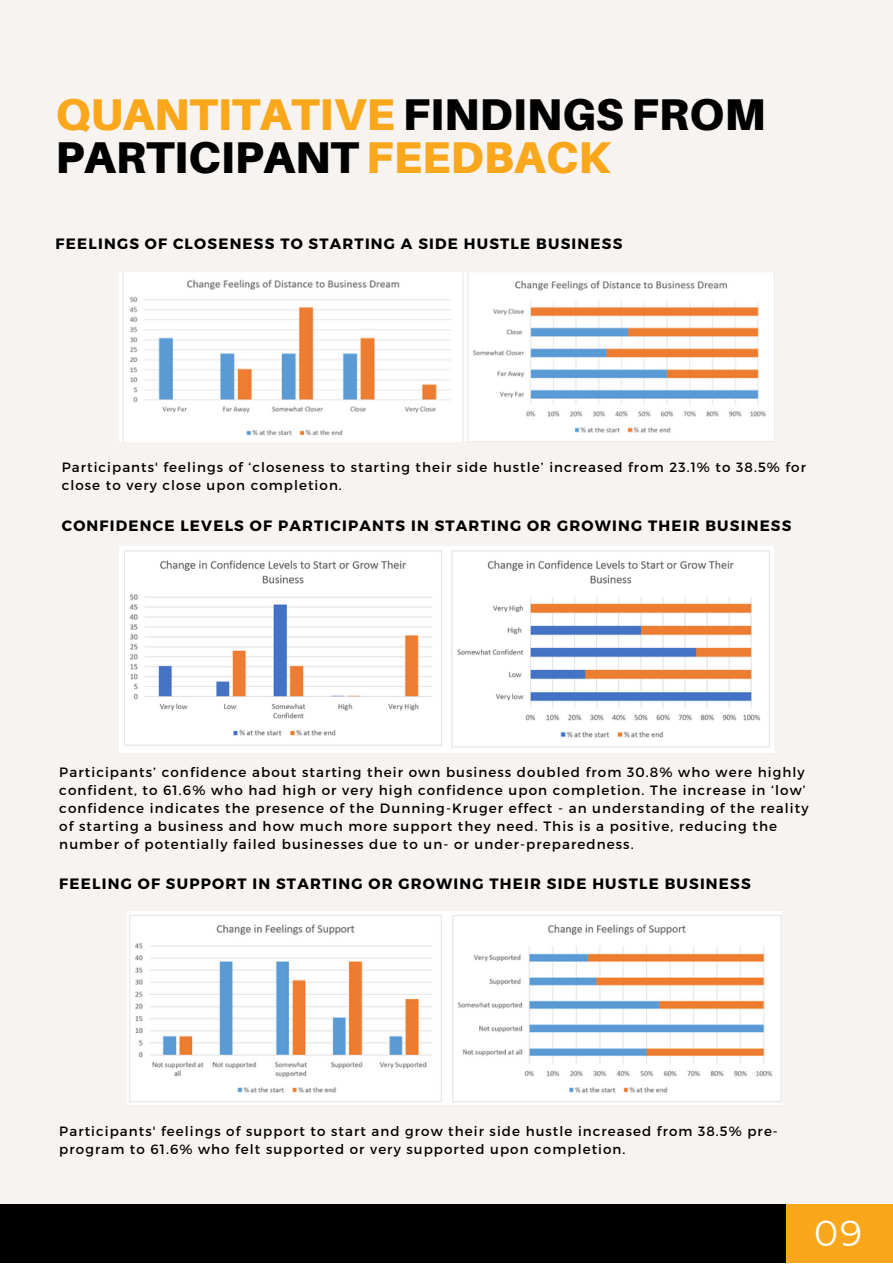
<style>
.page{position:relative;width:893px;height:1264px;background:#fff}
.page>*{position:absolute;margin:0;border:0;box-sizing:border-box;transform-origin:0 0}
.t1{font:900 44.55px/42.8px "Aileron";color:#000}
.t2{font:36.15px "Montserrat";color:#fff}
.t3{font:700 15px "Montserrat";letter-spacing:.08em;color:#000}
.t4{font:13.5px/18px "Montserrat";letter-spacing:.08em;color:#000}
.t5{font:13.35px/17.9px "Montserrat";letter-spacing:.08em;color:#000}
.s1{color:#faa71b}
</style>
<div class="page">
<div style="left:0;top:0;width:892px;height:1262px;background:#f6f3f1"></div>
<img style="left:120px;top:272px;width:655px;height:169px">
<img style="left:128px;top:911px;width:653px;height:193px">
<div style="left:748px;top:1203px;width:144px;height:59px;background:#faa71b"></div>
<div style="left:0;top:1203px;width:785px;height:59px;background:#000"></div>
<img style="left:120px;top:546px;width:653px;height:207px">
<h1 class="t1" style="left:56px;top:92px;width:711px"><span class="s1">QUANTITATIVE</span> FINDINGS FROM<br>PARTICIPANT <span class="s1">FEEDBACK</span></h1>
<p class="t3" style="left:56px;top:233px;width:568px">FEELINGS OF CLOSENESS TO STARTING A SIDE HUSTLE BUSINESS</p>
<p class="t5" style="left:62px;top:458px;width:745px">Participants' feelings of ‘closeness to starting their side hustle’ increased from 23.1% to 38.5% for close to very close upon completion.</p>
<p class="t3" style="left:62px;top:516px;width:731px">CONFIDENCE LEVELS OF PARTICIPANTS IN STARTING OR GROWING THEIR BUSINESS</p>
<p class="t4" style="left:59px;top:762px;width:750px">Participants’ confidence about starting their own business doubled from 30.8% who were highly confident, to 61.6% who had high or very high confidence upon completion. The increase in ‘low’ confidence indicates the presence of the Dunning-Kruger effect - an understanding of the reality of starting a business and how much more support they need. This is a positive, reducing the number of potentially failed businesses due to un- or under-preparedness.</p>
<p class="t3" style="left:59px;top:874px;width:693px">FEELING OF SUPPORT IN STARTING OR GROWING THEIR SIDE HUSTLE BUSINESS</p>
<p class="t5" style="left:59px;top:1121px;width:720px">Participants' feelings of support to start and grow their side hustle increased from 38.5% pre&shy;program to 61.6% who felt supported or very supported upon completion.</p>
<h2 class="t2" style="left:814px;top:1210px;width:50px">09</h2>
</div>
